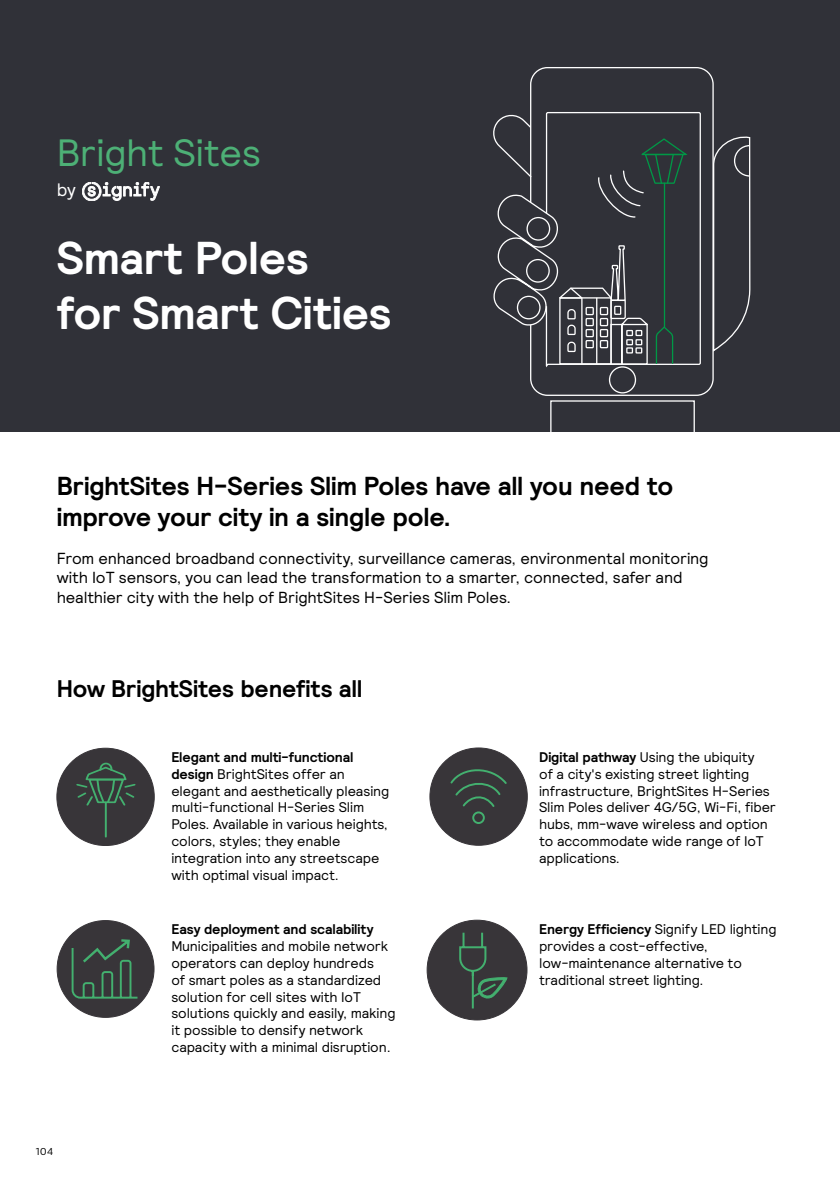
<style>
.page{position:relative;width:840px;height:1191px;background:#fff}
.page>*{position:absolute;margin:0;border:0;box-sizing:border-box;transform-origin:0 0}
.t1{font:700 46px/55.2px "Signify Relative";letter-spacing:-.01em;color:#fff}
.t2{font:38px "Signify Relative";letter-spacing:-.005em;color:#4db076}
.t3{font:700 26px/31.2px "Signify Relative";letter-spacing:-.01em;color:#000}
.t4{font:700 24px "Signify Relative";letter-spacing:-.005em;color:#000}
.t5{font:18px "Signify Relative";color:#fff}
.t6{font:16px/19.2px "Signify Relative";letter-spacing:-.01em;color:#000}
.t7{font:14px/16.8px "Signify Relative";letter-spacing:-.01em;color:#000}
.t8{font:700 14px "Signify Relative";letter-spacing:-.01em;color:#000}
.t9{font:10px "Centrale Sans Pro";color:#000}
.s1{font-weight:700}
</style>
<div class="page">
<div style="left:0;top:0;width:839px;height:432px;background:#303138"></div>
<div style="left:608px;top:366px;width:27px;height:27px;border:1px solid #fefefe;border-radius:50%"></div>
<svg style="left:712px;top:135px;width:38px;height:218px"></svg>
<svg style="left:550px;top:400px;width:144px;height:32px"></svg>
<svg style="left:493px;top:111px;width:208px;height:255px"></svg>
<div style="left:57px;top:748px;width:97px;height:97px;background:#383539;border-radius:50%"></div>
<svg style="left:75px;top:762px;width:62px;height:76px"></svg>
<div style="left:57px;top:920px;width:97px;height:97px;background:#383539;border-radius:50%"></div>
<svg style="left:71px;top:939px;width:67px;height:60px"></svg>
<div style="left:429px;top:748px;width:98px;height:97px;background:#383539;border-radius:50%"></div>
<svg style="left:450px;top:769px;width:57px;height:38px"></svg>
<div style="left:472px;top:811px;width:12px;height:13px;border:2px solid #43b06f;border-radius:50%"></div>
<svg style="left:82px;top:182px;width:77px;height:19px"></svg>
<div style="left:427px;top:920px;width:99px;height:100px;background:#383539;border-radius:50%"></div>
<svg style="left:459px;top:932px;width:48px;height:77px"></svg>
<h2 class="t2" style="left:57px;top:128px;width:206px">Bright Sites</h2>
<p class="t5" style="left:57px;top:178px;width:21px">by</p>
<h1 class="t1" style="left:57px;top:229px;width:336px">Smart Poles<br>for Smart Cities</h1>
<h3 class="t3" style="left:57px;top:469px;width:618px">BrightSites H-Series Slim Poles have all you need to improve your city in a single pole.</h3>
<p class="t6" style="left:57px;top:548px;width:653px">From enhanced broadband connectivity, surveillance cameras, environmental monitoring with IoT sensors, you can lead the transformation to a smarter, connected, safer and healthier city with the help of BrightSites H-Series Slim Poles.</p>
<h3 class="t4" style="left:57px;top:673px;width:307px">How BrightSites benefits all</h3>
<p class="t7" style="left:171px;top:748px;width:219px"><span class="s1">Elegant and multi-functional design</span> BrightSites offer an elegant and aesthetically pleasing multi-functional H-Series Slim<br>Poles. Available in various heights, colors, styles; they enable integration into any streetscape with optimal visual impact.</p>
<p class="t9" style="left:36px;top:1145px;width:19px">104</p>
<p class="t8" style="left:171px;top:920px;width:203px">Easy deployment and scalability</p>
<p class="t7" style="left:171px;top:937px;width:225px">Municipalities and mobile network operators can deploy hundreds<br>of smart poles as a standardized solution for cell sites with IoT solutions quickly and easily, making it possible to densify network capacity with a minimal disruption.</p>
<p class="t7" style="left:539px;top:748px;width:238px"><span class="s1">Digital pathway</span> Using the ubiquity<br>of a city's existing street lighting infrastructure, BrightSites H-Series Slim Poles deliver 4G/5G, Wi-Fi, fiber hubs, mm-wave wireless and option to accommodate wide range of IoT applications.</p>
<p class="t7" style="left:539px;top:920px;width:239px"><span class="s1">Energy Efficiency</span> Signify LED lighting provides a cost-effective, low-maintenance alternative to traditional street lighting.</p>
</div>
